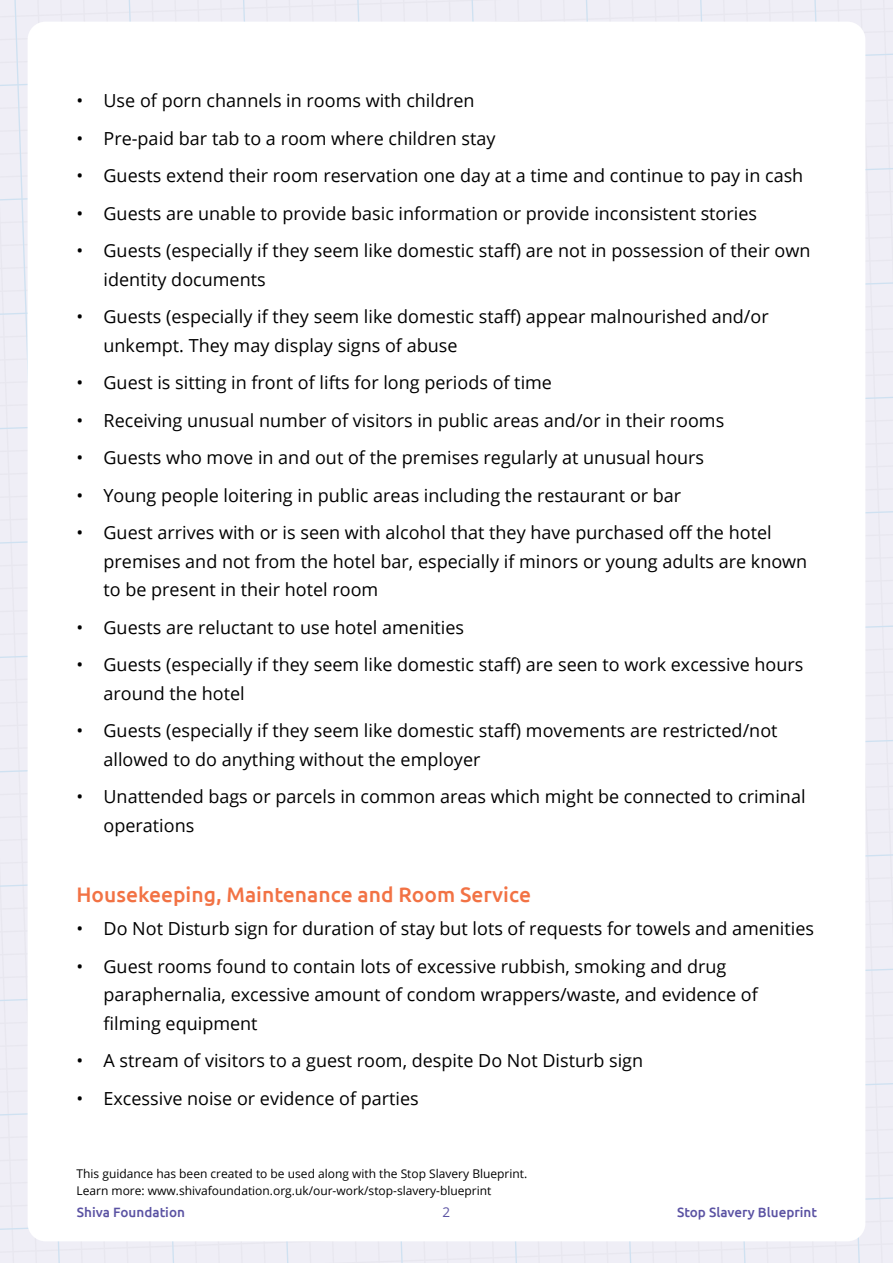
<style>
.page{position:relative;width:893px;height:1263px;background:#efeef6}
.page>*{position:absolute;margin:0;border:0;box-sizing:border-box;transform-origin:0 0}
.Subtitles{font:500 21px "Ubuntu";color:#f27244}
.t1{font:18px/28.5px "Open Sans";color:#000}
.t2{font:500 13.5px "Ubuntu";color:#5b53a3}
.t3{font:13.5px "Open Sans";color:#5b53a3}
.t4{font:12px/17.4px "Open Sans";color:#000}
</style>
<div class="page">
<div style="left:804px;top:0;width:66px;height:1263px;background:#efeef6"></div>
<div style="left:690px;top:0;width:66px;height:1263px;background:#efeef6"></div>
<div style="left:575px;top:0;width:67px;height:1263px;background:#efeef6"></div>
<div style="left:461px;top:0;width:67px;height:1263px;background:#efeef6"></div>
<div style="left:347px;top:0;width:67px;height:1263px;background:#efeef6"></div>
<div style="left:233px;top:0;width:67px;height:1263px;background:#efeef6"></div>
<div style="left:119px;top:0;width:66px;height:1263px;background:#efeef6"></div>
<div style="left:5px;top:0;width:66px;height:1263px;background:#efeef6"></div>
<div style="left:28px;top:22px;width:837px;height:1219px;background:#fff;border-radius:18px"></div>
<p class="t1" style="left:77px;top:86px;width:400px">• Use of porn channels in rooms with children</p>
<p class="t1" style="left:77px;top:124px;width:420px">• Pre-paid bar tab to a room where children stay</p>
<p class="t1" style="left:77px;top:161px;width:728px">• Guests extend their room reservation one day at a time and continue to pay in cash</p>
<p class="t1" style="left:77px;top:199px;width:682px">• Guests are unable to provide basic information or provide inconsistent stories</p>
<p class="t1" style="left:104px;top:236px;width:708px;text-indent:-27px">• Guests (especially if they seem like domestic staff) are not in possession of their own identity documents</p>
<p class="t1" style="left:104px;top:302px;width:667px;text-indent:-27px">• Guests (especially if they seem like domestic staff) appear malnourished and/or unkempt. They may display signs of abuse</p>
<p class="t1" style="left:77px;top:368px;width:477px">• Guest is sitting in front of lifts for long periods of time</p>
<p class="t1" style="left:77px;top:406px;width:649px">• Receiving unusual number of visitors in public areas and/or in their rooms</p>
<p class="t1" style="left:77px;top:443px;width:629px">• Guests who move in and out of the premises regularly at unusual hours</p>
<p class="t1" style="left:77px;top:481px;width:606px">• Young people loitering in public areas including the restaurant or bar</p>
<p class="t1" style="left:104px;top:518px;width:705px;text-indent:-27px">• Guest arrives with or is seen with alcohol that they have purchased off the hotel premises and not from the hotel bar, especially if minors or young adults are known to be present in their hotel room</p>
<p class="t1" style="left:77px;top:613px;width:389px">• Guests are reluctant to use hotel amenities</p>
<p class="t1" style="left:104px;top:650px;width:701px;text-indent:-27px">• Guests (especially if they seem like domestic staff) are seen to work excessive hours around the hotel</p>
<p class="t1" style="left:104px;top:716px;width:675px;text-indent:-27px">• Guests (especially if they seem like domestic staff) movements are restricted/not allowed to do anything without the employer</p>
<p class="t1" style="left:104px;top:782px;width:703px;text-indent:-27px">• Unattended bags or parcels in common areas which might be connected to criminal operations</p>
<p class="Subtitles" style="left:77px;top:882px;width:456px">Housekeeping, Maintenance and Room Service</p>
<p class="t1" style="left:77px;top:914px;width:739px">• Do Not Disturb sign for duration of stay but lots of requests for towels and amenities</p>
<p class="t1" style="left:104px;top:952px;width:656px;text-indent:-27px">• Guest rooms found to contain lots of excessive rubbish, smoking and drug paraphernalia, excessive amount of condom wrappers/waste, and evidence of filming equipment</p>
<p class="t1" style="left:77px;top:1046px;width:568px">• A stream of visitors to a guest room, despite Do Not Disturb sign</p>
<p class="t1" style="left:77px;top:1084px;width:344px">• Excessive noise or evidence of parties</p>
<p class="t4" style="left:77px;top:1164px;width:452px">This guidance has been created to be used along with the Stop Slavery Blueprint.<br>Learn more: www.shivafoundation.org.uk/our-work/stop-slavery-blueprint</p>
<p class="t2" style="left:77px;top:1203px;width:110px">Shiva Foundation</p>
<p class="t3" style="left:443px;top:1203px;width:9px">2</p>
<p class="t2" style="left:677px;top:1203px;width:142px">Stop Slavery Blueprint</p>
</div>
